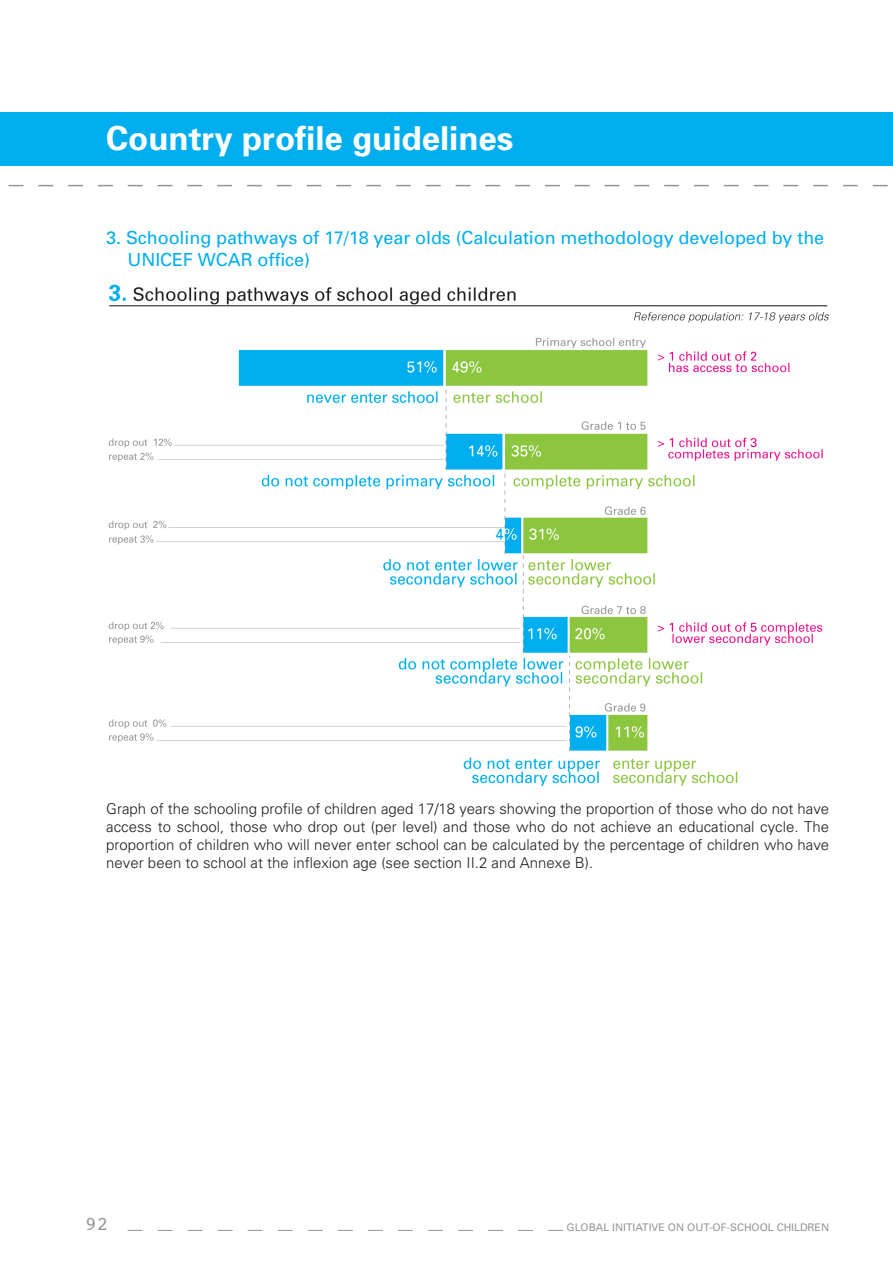
<style>
.page{position:relative;width:893px;height:1263px;background:#fff}
.page>*{position:absolute;margin:0;border:0;box-sizing:border-box;transform-origin:0 0}
.t1{font:700 33px "Univers";color:#fff}
.t2{font:19.5px "Courier";color:#939598}
.t3{font:18px/21.6px "Univers";letter-spacing:-.005em;color:#00aeef}
.t4{font:300 15px/18px "Univers";color:#231f20;text-align:justify}
.t5{font:10.5px "Univers";color:#939598}
</style>
<div class="page">
<svg style="left:128px;top:1230px;width:435px;height:1px"></svg>
<img style="left:108px;top:284px;width:721px;height:502px">
<div style="left:0;top:113px;width:893px;height:53px;background:#00aeef"></div>
<svg style="left:8px;top:185px;width:880px;height:1px"></svg>
<h1 class="t1" style="left:106px;top:117px;width:409px">Country profile guidelines</h1>
<p class="t3" style="left:128px;top:227px;width:698px;text-indent:-21px">3. Schooling pathways of 17/18 year olds (Calculation methodology developed by the<br>UNICEF</p>
<p class="t3" style="left:198px;top:248px;width:15px">WCAR</p>
<p class="t3" style="left:258px;top:248px;width:54px">office)</p>
<p class="t4" style="left:106px;top:799px;width:724px">Graph of the schooling profile of children aged 17/18 years showing the proportion of those who do not have access to school, those who drop out (per level) and those who do not achieve an educational cycle. The proportion of children who will never enter school can be calculated by the percentage of children who have never been to school at the inflexion age (see section II.2 and Annexe B).</p>
<h2 class="t2" style="left:85px;top:1209px;width:25px">92</h2>
<p class="t5" style="left:567px;top:1221px;width:264px">Global initiative on out-of-school children</p>
</div>
